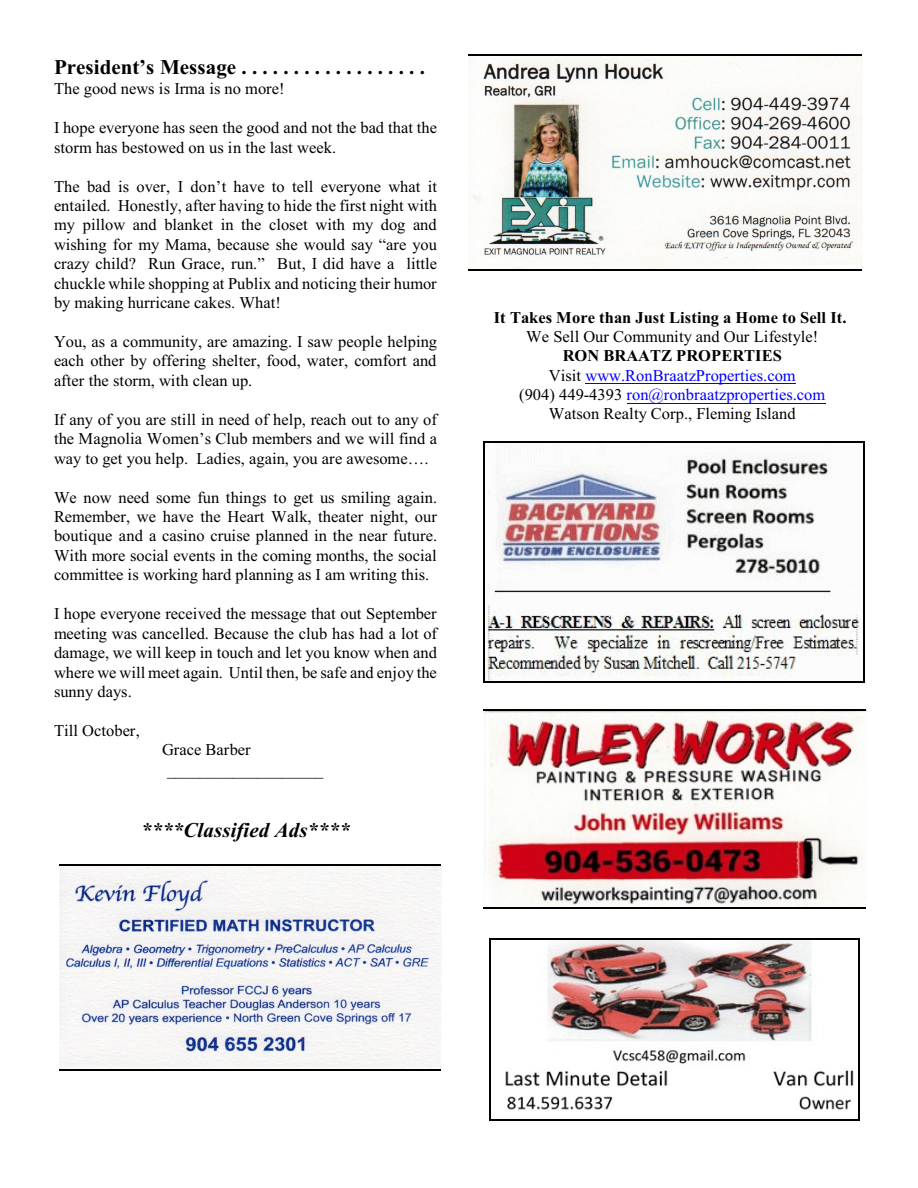
<style>
.page{position:relative;width:918px;height:1188px;background:#fff}
.page>*{position:absolute;margin:0;border:0;box-sizing:border-box;transform-origin:0 0}
.t1{font:700 21px "Times New Roman";color:#000}
.t2{font:italic 700 21px "Times New Roman";letter-spacing:.005em;color:#000}
.t3{font:16.5px/19.5px "Times New Roman";color:#000;text-align:justify}
.t4{font:16.5px/19.4px "Times New Roman";color:#00f;text-align:center}
.t5{font:700 16.5px "Times New Roman";color:#000}
.s1{font-weight:700;color:#000}
.s2{color:#000}
</style>
<div class="page">
<img style="left:491px;top:940px;width:368px;height:179px">
<hr style="left:489px;top:938px;width:2px;height:182px;background:#000">
<hr style="left:859px;top:938px;width:1px;height:182px;background:#000">
<hr style="left:489px;top:938px;width:371px;height:2px;background:#000">
<hr style="left:489px;top:1119px;width:371px;height:2px;background:#000">
<img style="left:468px;top:55px;width:395px;height:214px">
<hr style="left:468px;top:54px;width:394px;height:1px;background:#000">
<hr style="left:468px;top:269px;width:394px;height:1px;background:#000">
<img style="left:485px;top:442px;width:378px;height:240px">
<hr style="left:483px;top:441px;width:2px;height:242px;background:#000">
<hr style="left:863px;top:441px;width:2px;height:242px;background:#000">
<hr style="left:483px;top:441px;width:382px;height:1px;background:#000">
<hr style="left:483px;top:682px;width:382px;height:1px;background:#000">
<img style="left:60px;top:866px;width:382px;height:203px">
<hr style="left:60px;top:865px;width:381px;height:1px;background:#000">
<hr style="left:60px;top:1069px;width:381px;height:1px;background:#000">
<img style="left:483px;top:710px;width:383px;height:198px">
<hr style="left:483px;top:709px;width:383px;height:1px;background:#000">
<hr style="left:483px;top:908px;width:383px;height:1px;background:#000">
<hr style="left:586px;top:383px;width:210px;height:1px;background:#00f">
<hr style="left:627px;top:403px;width:198px;height:1px;background:#00f">
<p class="t1" style="left:54px;top:60px;width:373px">President’s Message . . . . . . . . . . . . . . . . . .</p>
<p class="t3" style="left:54px;top:81px;width:232px">The good news is Irma is no more!</p>
<p class="t3" style="left:54px;top:120px;width:385px">I hope everyone has seen the good and not the bad that the storm has bestowed on us in the last week.</p>
<p class="t3" style="left:54px;top:178px;width:385px">The bad is over, I don’t have to tell everyone what it entailed. Honestly, after having to hide the first night with my pillow and blanket in the closet with my dog and wishing for my Mama, because she would say “are you crazy child? Run Grace, run.” But, I did have a little chuckle while shopping at Publix and noticing their humor by making hurricane cakes. What!</p>
<p class="t3" style="left:54px;top:333px;width:385px">You, as a community, are amazing. I saw people helping each other by offering shelter, food, water, comfort and after the storm, with clean up.</p>
<p class="t3" style="left:54px;top:411px;width:385px">If any of you are still in need of help, reach out to any of the Magnolia Women’s Club members and we will find a way to get you help. Ladies, again, you are awesome….</p>
<p class="t3" style="left:54px;top:489px;width:385px">We now need some fun things to get us smiling again.<br>Remember, we have the Heart Walk, theater night, our boutique and a casino cruise planned in the near future.<br>With more social events in the coming months, the social committee is working hard planning as I am writing this.</p>
<p class="t3" style="left:54px;top:606px;width:385px">I hope everyone received the message that out September meeting was cancelled. Because the club has had a lot of damage, we will keep in touch and let you know when and where we will meet again. Until then, be safe and enjoy the sunny days.</p>
<p class="t3" style="left:54px;top:722px;width:87px">Till October,</p>
<p class="t3" style="left:167px;top:742px;width:158px;text-indent:-5px">Grace Barber ___________________</p>
<p class="t2" style="left:141px;top:823px;width:210px">****Classified Ads****</p>
<p class="t5" style="left:494px;top:311px;width:354px">It Takes More than Just Listing a Home to Sell It.</p>
<p class="t3" style="left:526px;top:328px;width:294px">We Sell Our Community and Our Lifestyle!</p>
<p class="t4" style="left:519px;top:348px;width:308px"><span class="s1">RON BRAATZ PROPERTIES<br></span><span class="s2">Visit</span> www.RonBraatzProperties.com<br><span class="s2">(904) 449-4393</span> ron@ronbraatzproperties.com <span class="s2">Watson Realty Corp., Fleming Island</span></p>
</div>
